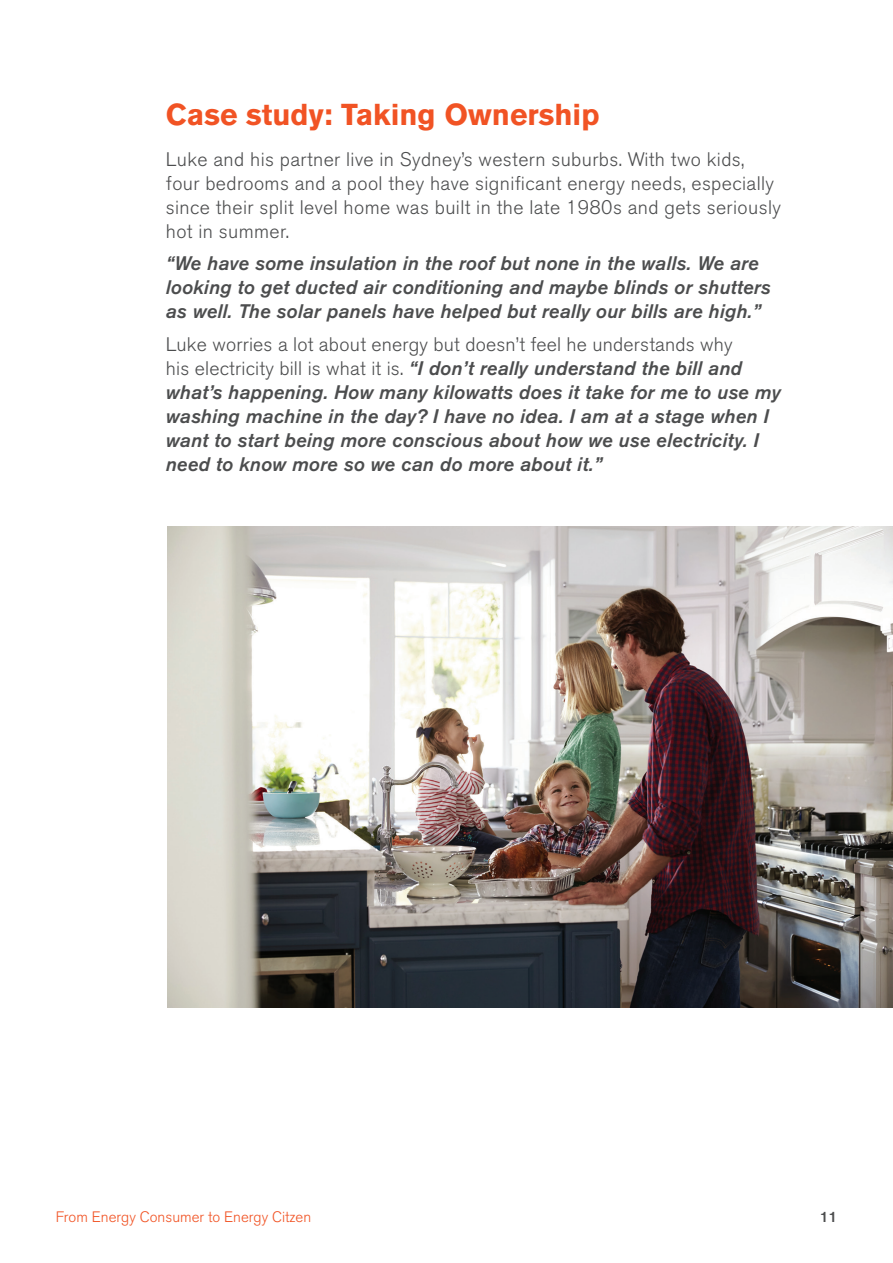
<style>
.page{position:relative;width:893px;height:1263px;background:#fff}
.page>*{position:absolute;margin:0;border:0;box-sizing:border-box;transform-origin:0 0}
.t1{font:700 30px "Akzidenz Grotesk BE";color:#f15324}
.t2{font:italic 500 19.5px/24px "Akzidenz Grotesk BE";letter-spacing:.01em;color:#4c4d4e}
.t3{font:300 19.5px/24px "Akzidenz Grotesk BE";letter-spacing:.02em;color:#4c4d4e}
.t4{font:300 15px "Akzidenz Grotesk BE";color:#f15324}
.t5{font:500 15px "Akzidenz Grotesk BE";color:#4c4d4e}
.s1{font-weight:300;font-style:normal}
</style>
<div class="page">
<img style="left:167px;top:526px;width:726px;height:482px">
<h1 class="t1" style="left:166px;top:97px;width:435px">Case study: Taking Ownership</h1>
<p class="t3" style="left:166px;top:147px;width:617px">Luke and his partner live in Sydney’s western suburbs. With two kids, four bedrooms and a pool they have significant energy needs, especially since their split level home was built in the late 1980s and gets seriously hot in summer.</p>
<p class="t2" style="left:166px;top:251px;width:606px">“We have some insulation in the roof but none in the walls. We are looking to get ducted air conditioning and maybe blinds or shutters as well. The solar panels have helped but really our bills are high.”</p>
<p class="t2" style="left:166px;top:332px;width:616px"><span class="s1">Luke worries a lot about energy but doesn’t feel he understands why<br>his electricity bill is what it is.</span> “I don’t really understand the bill and what’s happening. How many kilowatts does it take for me to use my washing machine in the day? I have no idea. I am at a stage when I want to start being more conscious about how we use electricity. I need to know more so we can do more about it.”</p>
<p class="t4" style="left:56px;top:1208px;width:257px">From Energy Consumer to Energy Citzen</p>
<p class="t5" style="left:820px;top:1207px;width:18px">11</p>
</div>
